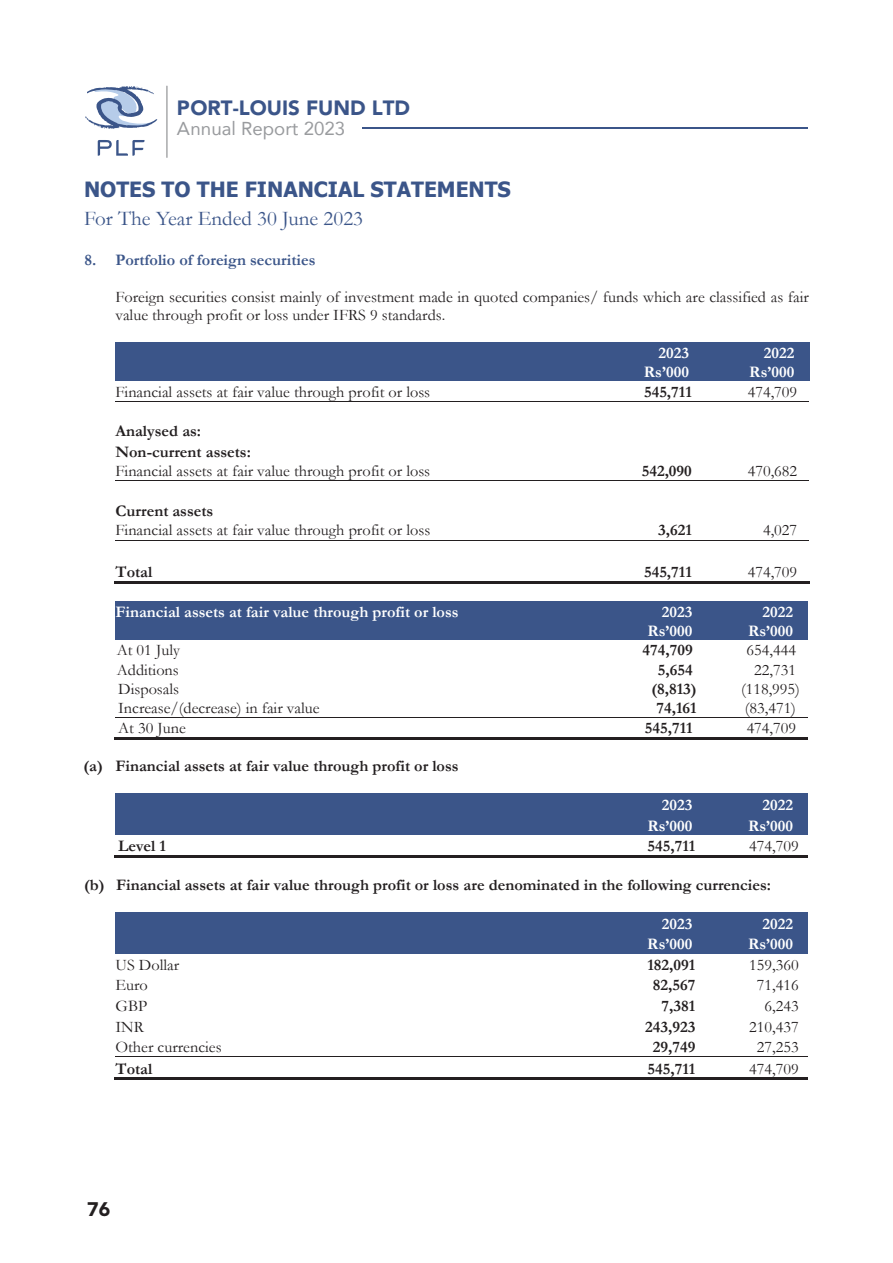
<style>
.page{position:relative;width:893px;height:1263px;background:#fff}
.page>*{position:absolute;margin:0;border:0;box-sizing:border-box;transform-origin:0 0}
.t1{font:700 21px "Tahoma";color:#3b5589}
.t2{font:21px "Garamond";color:#3b5589}
.t3{font:900 20.55px "Avenir";color:#3b5589}
.t4{font:900 19.5px "Avenir";color:#231f20}
.t5{font:18.6px "Avenir";color:#999b9e}
.t6{font:16.2px/18.1px "Garamond";color:#231f20}
.t7{font:700 16.2px/20.4px "Garamond";color:#231f20}
.t8{font:700 16.2px "Garamond";color:#fff}
.t9{font:700 16.2px "Garamond";color:#3b5589}
</style>
<div class="page">
<svg style="left:85px;top:86px;width:72px;height:43px"></svg>
<svg style="left:98px;top:140px;width:46px;height:16px"></svg>
<hr style="left:363px;top:128px;width:445px;height:1px;background:#3b5589">
<hr style="left:167px;top:86px;width:1px;height:71px;background:#7c7e81">
<div style="left:115px;top:912px;width:693px;height:41px;background:#3b5589"></div>
<div style="left:115px;top:794px;width:693px;height:41px;background:#3b5589"></div>
<div style="left:115px;top:602px;width:693px;height:38px;background:#3b5589"></div>
<div style="left:115px;top:342px;width:695px;height:39px;background:#3b5589"></div>
<hr style="left:115px;top:401px;width:385px;height:1px;background:#231f20">
<svg style="left:500px;top:401px;width:18px;height:1px"></svg>
<hr style="left:518px;top:401px;width:60px;height:1px;background:#231f20">
<svg style="left:578px;top:401px;width:18px;height:1px"></svg>
<hr style="left:596px;top:401px;width:108px;height:1px;background:#231f20">
<hr style="left:704px;top:401px;width:105px;height:1px;background:#231f20">
<hr style="left:115px;top:480px;width:385px;height:1px;background:#231f20">
<svg style="left:500px;top:480px;width:18px;height:1px"></svg>
<hr style="left:518px;top:480px;width:60px;height:1px;background:#231f20">
<svg style="left:578px;top:480px;width:18px;height:1px"></svg>
<hr style="left:596px;top:480px;width:108px;height:1px;background:#231f20">
<hr style="left:704px;top:480px;width:105px;height:1px;background:#231f20">
<hr style="left:115px;top:540px;width:385px;height:1px;background:#231f20">
<svg style="left:500px;top:540px;width:18px;height:1px"></svg>
<hr style="left:518px;top:540px;width:60px;height:1px;background:#231f20">
<svg style="left:578px;top:540px;width:18px;height:1px"></svg>
<hr style="left:596px;top:540px;width:108px;height:1px;background:#231f20">
<hr style="left:704px;top:540px;width:105px;height:1px;background:#231f20">
<hr style="left:114px;top:581px;width:386px;height:2px;background:#231f20">
<svg style="left:500px;top:581px;width:19px;height:2px"></svg>
<hr style="left:519px;top:581px;width:59px;height:2px;background:#231f20">
<svg style="left:578px;top:581px;width:19px;height:2px"></svg>
<hr style="left:597px;top:581px;width:107px;height:2px;background:#231f20">
<hr style="left:705px;top:581px;width:104px;height:2px;background:#231f20">
<hr style="left:115px;top:717px;width:481px;height:1px;background:#231f20">
<hr style="left:596px;top:717px;width:108px;height:1px;background:#231f20">
<hr style="left:705px;top:717px;width:103px;height:1px;background:#231f20">
<hr style="left:114px;top:737px;width:482px;height:2px;background:#231f20">
<hr style="left:597px;top:737px;width:107px;height:2px;background:#231f20">
<hr style="left:706px;top:737px;width:102px;height:2px;background:#231f20">
<hr style="left:114px;top:855px;width:482px;height:2px;background:#231f20">
<hr style="left:597px;top:855px;width:107px;height:2px;background:#231f20">
<hr style="left:706px;top:855px;width:102px;height:2px;background:#231f20">
<hr style="left:115px;top:1056px;width:481px;height:1px;background:#231f20">
<hr style="left:596px;top:1056px;width:108px;height:1px;background:#231f20">
<hr style="left:705px;top:1056px;width:103px;height:1px;background:#231f20">
<hr style="left:114px;top:1077px;width:482px;height:3px;background:#231f20">
<hr style="left:597px;top:1077px;width:107px;height:3px;background:#231f20">
<hr style="left:706px;top:1077px;width:102px;height:3px;background:#231f20">
<p class="t3" style="left:177px;top:92px;width:235px">PORT-LOUIS FUND LTD</p>
<p class="t5" style="left:177px;top:113px;width:170px">Annual Report 2023</p>
<p class="t1" style="left:84px;top:174px;width:428px">NOTES TO THE FINANCIAL STATEMENTS</p>
<p class="t2" style="left:84px;top:204px;width:280px">For The Year Ended 30 June 2023</p>
<p class="t9" style="left:84px;top:249px;width:233px">8. Portfolio of foreign securities</p>
<p class="t6" style="left:115px;top:287px;width:695px">Foreign securities consist mainly of investment made in quoted companies/ funds which are classified as fair value through profit or loss under IFRS 9 standards.</p>
<p class="t8" style="left:658px;top:341px;width:32px">2023</p>
<p class="t8" style="left:764px;top:341px;width:32px">2022</p>
<p class="t8" style="left:644px;top:361px;width:47px">Rs’000</p>
<p class="t8" style="left:749px;top:361px;width:47px">Rs’000</p>
<p class="t6" style="left:115px;top:383px;width:316px">Financial assets at fair value through profit or loss</p>
<p class="t7" style="left:644px;top:382px;width:49px">545,711</p>
<p class="t6" style="left:748px;top:383px;width:51px">474,709</p>
<p class="t7" style="left:115px;top:421px;width:137px">Analysed as:<br>Non-current assets:</p>
<p class="t6" style="left:115px;top:462px;width:316px">Financial assets at fair value through profit or loss</p>
<p class="t7" style="left:642px;top:461px;width:52px">542,090</p>
<p class="t6" style="left:748px;top:462px;width:51px">470,682</p>
<p class="t7" style="left:115px;top:501px;width:99px">Current assets</p>
<p class="t6" style="left:116px;top:521px;width:316px">Financial assets at fair value through profit or loss</p>
<p class="t7" style="left:658px;top:520px;width:35px">3,621</p>
<p class="t6" style="left:763px;top:521px;width:36px">4,027</p>
<p class="t7" style="left:115px;top:562px;width:38px">Total</p>
<p class="t7" style="left:644px;top:562px;width:49px">545,711</p>
<p class="t6" style="left:748px;top:562px;width:51px">474,709</p>
<p class="t8" style="left:115px;top:601px;width:345px">Financial assets at fair value through profit or loss</p>
<p class="t8" style="left:662px;top:601px;width:32px">2023</p>
<p class="t8" style="left:763px;top:601px;width:32px">2022</p>
<p class="t8" style="left:647px;top:620px;width:47px">Rs’000</p>
<p class="t8" style="left:748px;top:620px;width:47px">Rs’000</p>
<p class="t6" style="left:117px;top:640px;width:65px">At 01 July</p>
<p class="t7" style="left:642px;top:640px;width:52px">474,709</p>
<p class="t6" style="left:747px;top:640px;width:51px">654,444</p>
<p class="t6" style="left:117px;top:660px;width:64px">Additions</p>
<p class="t7" style="left:658px;top:660px;width:36px">5,654</p>
<p class="t6" style="left:754px;top:660px;width:43px">22,731</p>
<p class="t6" style="left:118px;top:679px;width:63px">Disposals</p>
<p class="t7" style="left:651px;top:679px;width:47px">(8,813)</p>
<p class="t6" style="left:741px;top:679px;width:60px">(118,995)</p>
<p class="t6" style="left:118px;top:699px;width:203px">Increase/(decrease) in fair value</p>
<p class="t7" style="left:656px;top:698px;width:42px">74,161</p>
<p class="t6" style="left:745px;top:699px;width:53px">(83,471)</p>
<p class="t6" style="left:118px;top:718px;width:69px">At 30 June</p>
<p class="t7" style="left:645px;top:718px;width:49px">545,711</p>
<p class="t6" style="left:747px;top:718px;width:51px">474,709</p>
<p class="t7" style="left:83px;top:756px;width:377px">(a) Financial assets at fair value through profit or loss</p>
<p class="t8" style="left:662px;top:794px;width:32px">2023</p>
<p class="t8" style="left:763px;top:794px;width:32px">2022</p>
<p class="t8" style="left:647px;top:815px;width:47px">Rs’000</p>
<p class="t8" style="left:748px;top:815px;width:47px">Rs’000</p>
<p class="t7" style="left:118px;top:836px;width:49px">Level 1</p>
<p class="t7" style="left:647px;top:836px;width:49px">545,711</p>
<p class="t6" style="left:749px;top:837px;width:51px">474,709</p>
<p class="t7" style="left:84px;top:874px;width:689px">(b) Financial assets at fair value through profit or loss are denominated in the following currencies:</p>
<p class="t8" style="left:662px;top:912px;width:32px">2023</p>
<p class="t8" style="left:763px;top:912px;width:32px">2022</p>
<p class="t8" style="left:647px;top:933px;width:47px">Rs’000</p>
<p class="t8" style="left:748px;top:933px;width:47px">Rs’000</p>
<p class="t6" style="left:115px;top:955px;width:65px">US Dollar</p>
<p class="t7" style="left:647px;top:955px;width:49px">182,091</p>
<p class="t6" style="left:749px;top:955px;width:51px">159,360</p>
<p class="t6" style="left:115px;top:976px;width:34px">Euro</p>
<p class="t7" style="left:653px;top:975px;width:44px">82,567</p>
<p class="t6" style="left:757px;top:976px;width:43px">71,416</p>
<p class="t6" style="left:115px;top:996px;width:33px">GBP</p>
<p class="t7" style="left:662px;top:996px;width:35px">7,381</p>
<p class="t6" style="left:764px;top:996px;width:36px">6,243</p>
<p class="t6" style="left:115px;top:1017px;width:30px">INR</p>
<p class="t7" style="left:645px;top:1016px;width:52px">243,923</p>
<p class="t6" style="left:749px;top:1017px;width:51px">210,437</p>
<p class="t6" style="left:116px;top:1038px;width:108px">Other currencies</p>
<p class="t7" style="left:653px;top:1037px;width:44px">29,749</p>
<p class="t6" style="left:757px;top:1038px;width:43px">27,253</p>
<p class="t7" style="left:116px;top:1058px;width:38px">Total</p>
<p class="t7" style="left:647px;top:1058px;width:49px">545,711</p>
<p class="t6" style="left:749px;top:1059px;width:51px">474,709</p>
<p class="t4" style="left:87px;top:1195px;width:25px">76</p>
</div>
